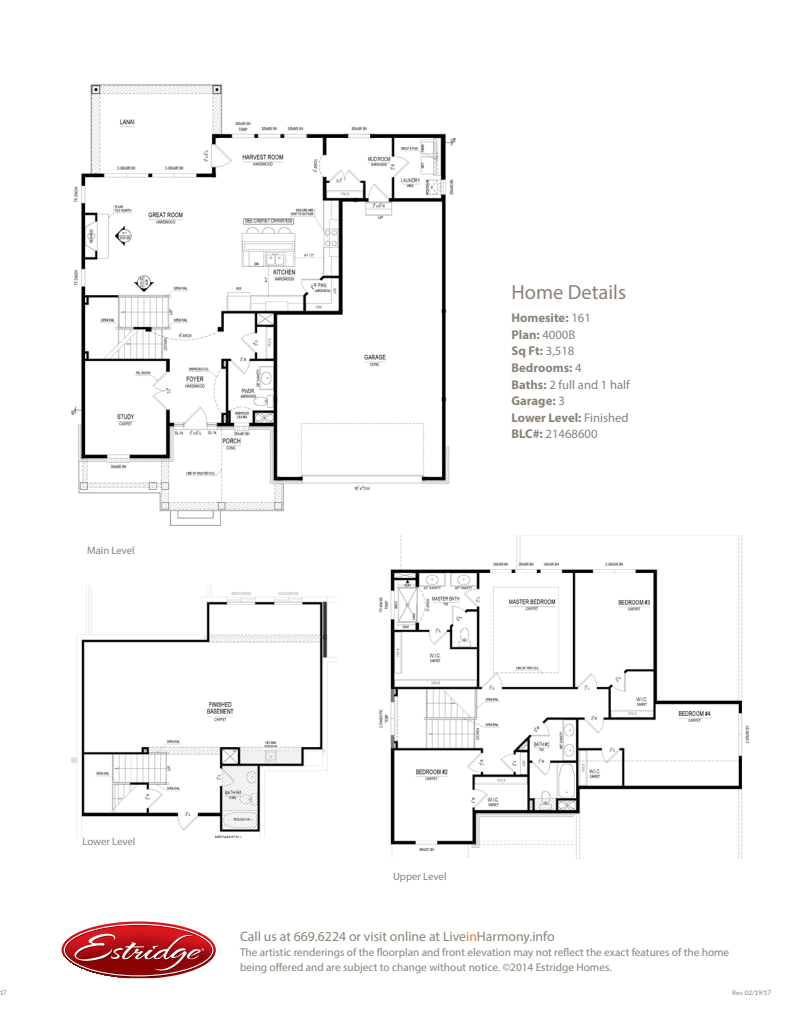
<style>
.page{position:relative;width:810px;height:1035px;background:#fff}
.page>*{position:absolute;margin:0;border:0;box-sizing:border-box;transform-origin:0 0}
.t1{font:20.5px "Myriad Pro";color:#8a8278}
.t2{font:13.75px "Myriad Pro";color:#8a8278}
.t3{font:700 12.62px "Myriad Pro";color:#8a8278}
.t4{font:12.62px "Myriad Pro";color:#8a8278}
.t5{font:11.25px/15px "Myriad Pro";color:#8a8278}
.t6{font:10.75px "Myriad Pro";color:#8a8278}
.t7{font:6.75px "Myriad Pro";color:#fff}
.t8{font:6.25px "Lato";color:#807f74}
.s1{font-weight:400}
.s2{font-weight:700}
.s3{color:#ef8128}
</style>
<div class="page">
<img style="left:71px;top:84px;width:385px;height:442px">
<img style="left:379px;top:535px;width:371px;height:323px">
<img style="left:72px;top:585px;width:265px;height:253px">
<svg style="left:61px;top:921px;width:155px;height:57px"></svg>
<p class="t6" style="left:87px;top:544px;width:49px">Main Level</p>
<p class="t1" style="left:512px;top:279px;width:116px">Home Details</p>
<p class="t3" style="left:512px;top:310px;width:81px">Homesite: <span class="s1">161</span></p>
<p class="t3" style="left:512px;top:326px;width:65px">Plan: <span class="s1">4000B</span></p>
<p class="t3" style="left:512px;top:343px;width:64px">Sq Ft: <span class="s1">3,518</span></p>
<p class="t3" style="left:512px;top:360px;width:72px">Bedrooms: <span class="s1">4</span></p>
<p class="t4" style="left:512px;top:377px;width:120px"><span class="s2">Baths:</span> 2 full and 1 half</p>
<p class="t3" style="left:512px;top:393px;width:55px">Garage: <span class="s1">3</span></p>
<p class="t3" style="left:512px;top:409px;width:119px">Lower Level: <span class="s1">Finished</span></p>
<p class="t4" style="left:512px;top:426px;width:88px"><span class="s2">BLC#:</span> 21468600</p>
<p class="t6" style="left:82px;top:835px;width:54px">Lower Level</p>
<p class="t7" style="left:202px;top:946px;width:4px">®</p>
<p class="t6" style="left:393px;top:869px;width:55px">Upper Level</p>
<p class="t2" style="left:240px;top:928px;width:316px">Call us at 669.6224 or visit online at Live<span class="s3">in</span>Harmony.info</p>
<p class="t5" style="left:240px;top:944px;width:491px">The artistic renderings of the floorplan and front elevation may not reflect the exact features of the home being offered and are subject to change without notice. ©2014 Estridge Homes.</p>
<p class="t8" style="left:-1px;top:989px;width:9px">17</p>
<p class="t8" style="left:732px;top:989px;width:40px">Rev. 02/19/17</p>
</div>
